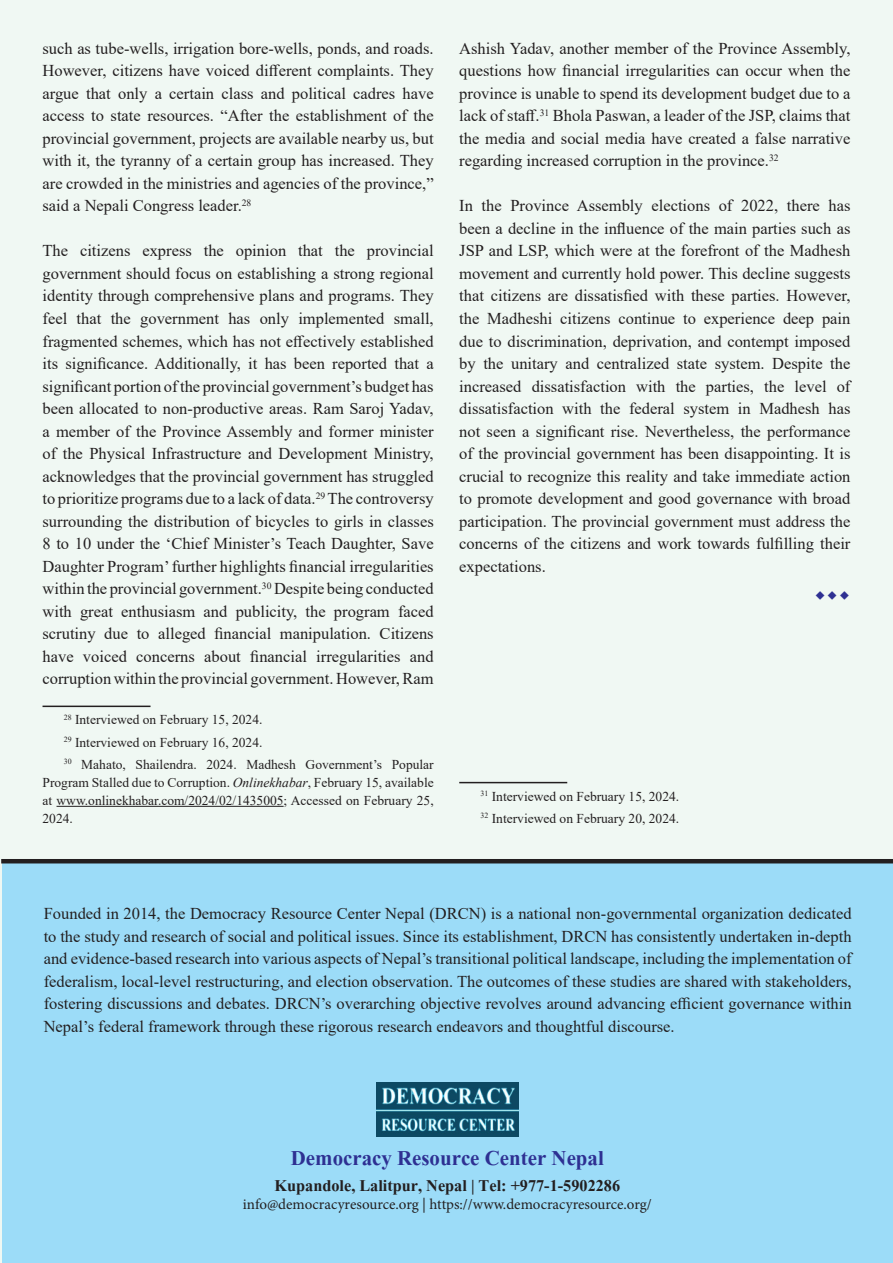
<style>
.page{position:relative;width:893px;height:1263px;background:#fff}
.page>*{position:absolute;margin:0;border:0;box-sizing:border-box;transform-origin:0 0}
.t1{font:700 27px "Kokila";color:#2e3092}
.t2{font:700 21px "Kokila";color:#231f20}
.Body_text{font:16.5px/22.5px "Times New Roman";color:#231f20;text-align:justify}
.t3{font:15px "Minion Pro";color:#231f20}
.Footnote{font:13.5px/18px "Times New Roman";color:#231f20;text-align:justify}
.s1{font-style:italic}
</style>
<div class="page">
<div style="left:1px;top:0;width:892px;height:1262px;background:#f0f8f3"></div>
<div style="left:3px;top:861px;width:890px;height:402px;background:#9cdcf8"></div>
<img style="left:376px;top:1082px;width:143px;height:54px">
<hr style="left:1px;top:859px;width:892px;height:4px;background:#231f20">
<hr style="left:43px;top:706px;width:108px;height:1px;background:#231f20">
<hr style="left:57px;top:806px;width:227px;height:1px;background:#231f20">
<hr style="left:459px;top:782px;width:108px;height:1px;background:#231f20">
<p class="Body_text" style="left:43px;top:37px;width:393px">such as tube-wells, irrigation bore-wells, ponds, and roads.<br>However, citizens have voiced different complaints. They argue that only a certain class and political cadres have access to state resources. “After the establishment of the provincial government, projects are available nearby us, but with it, the tyranny of a certain group has increased. They are crowded in the ministries and agencies of the province,” said a Nepali Congress leader.<sup>28</sup></p>
<p class="Body_text" style="left:43px;top:239px;width:393px">The citizens express the opinion that the provincial government should focus on establishing a strong regional identity through comprehensive plans and programs. They feel that the government has only implemented small, fragmented schemes, which has not effectively established its significance. Additionally, it has been reported that a significant portion of the provincial government’s budget has been allocated to non-productive areas. Ram Saroj Yadav, a member of the Province Assembly and former minister of the Physical Infrastructure and Development Ministry, acknowledges that the provincial government has struggled to prioritize programs due to a lack of data.<sup>29</sup> The controversy surrounding the distribution of bicycles to girls in classes 8 to 10 under the ‘Chief Minister’s Teach Daughter, Save Daughter Program’ further highlights financial irregularities within the provincial government.<sup>30</sup> Despite being conducted with great enthusiasm and publicity, the program faced scrutiny due to alleged financial manipulation. Citizens have voiced concerns about financial irregularities and corruption within the provincial government. However, Ram</p>
<p class="Footnote" style="left:64px;top:710px;width:200px"><sup>28</sup> Interviewed on February 15, 2024.</p>
<p class="Footnote" style="left:64px;top:733px;width:200px"><sup>29</sup> Interviewed on February 16, 2024.</p>
<p class="Footnote" style="left:43px;top:755px;width:393px;text-indent:21px"><sup>30</sup> Mahato, Shailendra. 2024. Madhesh Government’s Popular Program Stalled due to Corruption. <span class="s1">Onlinekhabar</span>, February 15, available at www.onlinekhabar.com/2024/02/1435005; Accessed on February 25, 2024.</p>
<p class="Body_text" style="left:459px;top:37px;width:393px">Ashish Yadav, another member of the Province Assembly, questions how financial irregularities can occur when the province is unable to spend its development budget due to a lack of staff.<sup>31</sup> Bhola Paswan, a leader of the JSP, claims that the media and social media have created a false narrative regarding increased corruption in the province.<sup>32</sup></p>
<p class="Body_text" style="left:459px;top:194px;width:393px">In the Province Assembly elections of 2022, there has been a decline in the influence of the main parties such as JSP and LSP, which were at the forefront of the Madhesh movement and currently hold power. This decline suggests that citizens are dissatisfied with these parties. However, the Madheshi citizens continue to experience deep pain due to discrimination, deprivation, and contempt imposed by the unitary and centralized state system. Despite the increased dissatisfaction with the parties, the level of dissatisfaction with the federal system in Madhesh has not seen a significant rise. Nevertheless, the performance of the provincial government has been disappointing. It is crucial to recognize this reality and take immediate action to promote development and good governance with broad participation. The provincial government must address the concerns of the citizens and work towards fulfilling their expectations.</p>
<p class="Footnote" style="left:480px;top:787px;width:200px"><sup>31</sup> Interviewed on February 15, 2024.</p>
<p class="Footnote" style="left:480px;top:809px;width:200px"><sup>32</sup> Interviewed on February 20, 2024.</p>
<p class="Body_text" style="left:44px;top:902px;width:809px">Founded in 2014, the Democracy Resource Center Nepal (DRCN) is a national non-governmental organization dedicated to the study and research of social and political issues. Since its establishment, DRCN has consistently undertaken in-depth and evidence-based research into various aspects of Nepal’s transitional political landscape, including the implementation of federalism, local-level restructuring, and election observation. The outcomes of these studies are shared with stakeholders, fostering discussions and debates. DRCN’s overarching objective revolves around advancing efficient governance within Nepal’s federal framework through these rigorous research endeavors and thoughtful discourse.</p>
<p class="t1" style="left:291px;top:1142px;width:314px">Democracy Resource Center Nepal</p>
<p class="t2" style="left:274px;top:1172px;width:347px">Kupandole, Lalitpur, Nepal | Tel: +977-1-5902286</p>
<p class="t3" style="left:243px;top:1194px;width:410px">info@democracyresource.org | https://www.democracyresource.org/</p>
</div>
